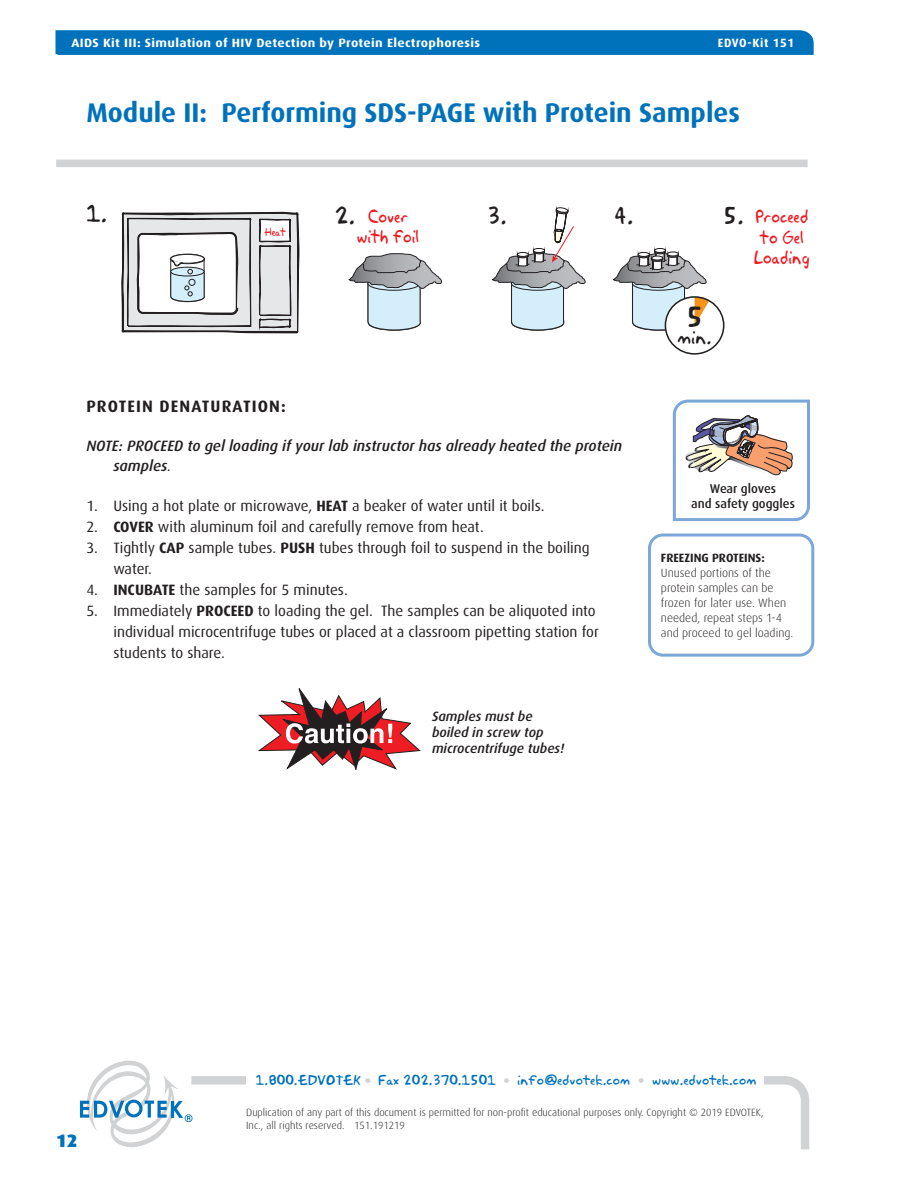
<style>
.page{position:relative;width:918px;height:1188px;background:#fff}
.page>*{position:absolute;margin:0;border:0;box-sizing:border-box;transform-origin:0 0}
.t1{font:700 27px "Dax";color:#0072bc}
.t2{font:25.65px "Akbar Plain";color:#231f20}
.t3{font:21.45px "Akbar Plain";color:#231f20}
.t4{font:900 18px "Dax";color:#0072bc}
.t5{font:16.95px "Akbar Plain";color:#231f20}
.t6{font:16.8px/20.2px "Akbar Plain";color:#ee1d23;scale:.9 1}
.t7{font:700 16.5px "Dax";letter-spacing:.065em;color:#231f20}
.t8{font:15px/21px "Dax";color:#231f20}
.t9{font:italic 500 15px/19.5px "Dax";color:#231f20}
.t10{font:italic 500 13.5px/16.2px "Dax";color:#231f20}
.t11{font:12.75px "Akbar Plain";color:#0072bc}
.t12{font:500 12.6px/15.1px "Dax";color:#231f20;text-align:center}
.t13{font:300 12px/15px "Dax";color:#231f20}
.t14{font:700 12px "Dax";letter-spacing:.025em;color:#fff;scale:1.1 1}
.t15{font:700 12px "Dax";letter-spacing:.05em;color:#fff}
.t16{font:700 12px "Dax";color:#231f20}
.t17{font:300 10.5px/12.6px "Dax";color:#231f20}
.t18{font:10.35px "Akbar Plain";color:#ee1d23;scale:.9 1}
.s1{font-size:21.45px;color:#231f20}
.s2{font-weight:400}
.s3{font-weight:700}
.s4{font-family:"Frutiger";font-weight:900;color:#d1d2d4}
</style>
<div class="page">
<div style="left:56px;top:160px;width:752px;height:7px;background:#d1d2d4"></div>
<div style="left:648px;top:534px;width:166px;height:123px;border:3px solid #7ba8d8;border-radius:14px"></div>
<svg style="left:121px;top:211px;width:179px;height:123px"></svg>
<svg style="left:348px;top:253px;width:94px;height:78px"></svg>
<svg style="left:492px;top:205px;width:233px;height:150px"></svg>
<svg style="left:672px;top:399px;width:138px;height:123px"></svg>
<svg style="left:259px;top:688px;width:161px;height:82px"></svg>
<svg style="left:193px;top:1076px;width:616px;height:73px"></svg>
<div style="left:246px;top:1068px;width:517px;height:25px;background:#fff"></div>
<svg style="left:80px;top:1061px;width:113px;height:87px"></svg>
<svg style="left:56px;top:30px;width:758px;height:25px;background:#0373bc"></svg>
<p class="t14" style="left:71px;top:36px;width:373px">AIDS Kit III: Simulation of HIV Detection by Protein Electrophoresis</p>
<p class="t15" style="left:718px;top:36px;width:78px">EDVO-Kit 151</p>
<p class="t15" style="left:720px;top:37px;width:78px">EDVO-Kit 151</p>
<h1 class="t1" style="left:86px;top:98px;width:655px">Module II: Performing SDS-PAGE with Protein Samples</h1>
<h3 class="t3" style="left:86px;top:196px;width:22px">1.</h3>
<p class="t6" style="left:357px;top:205px;width:71px;text-indent:-22px"><span class="s1">2.</span> Cover with foil</p>
<p class="t6" style="left:754px;top:205px;width:63px;text-align:center">Proceed to Gel<br>Loading</p>
<h3 class="t3" style="left:487px;top:198px;width:22px">3.</h3>
<h3 class="t3" style="left:613px;top:198px;width:22px">4.</h3>
<h3 class="t3" style="left:723px;top:198px;width:22px">5.</h3>
<p class="t18" style="left:264px;top:224px;width:26px">Heat</p>
<p class="t7" style="left:86px;top:397px;width:201px">PROTEIN DENATURATION:</p>
<p class="t9" style="left:113px;top:436px;width:510px;text-indent:-27px">NOTE: PROCEED to gel loading if your lab instructor has already heated the protein samples<span class="s2">.</span></p>
<p class="t8" style="left:86px;top:496px;width:460px">1. Using a hot plate or microwave, <span class="s3">HEAT</span> a beaker of water until it boils.</p>
<p class="t8" style="left:86px;top:517px;width:399px">2. <span class="s3">COVER</span> with aluminum foil and carefully remove from heat.</p>
<p class="t8" style="left:113px;top:538px;width:478px;text-indent:-27px">3. Tightly <span class="s3">CAP</span> sample tubes. <span class="s3">PUSH</span> tubes through foil to suspend in the boiling water.</p>
<p class="t8" style="left:86px;top:580px;width:263px">4. <span class="s3">INCUBATE</span> the samples for 5 minutes.</p>
<p class="t8" style="left:113px;top:601px;width:487px;text-indent:-27px">5. Immediately <span class="s3">PROCEED</span> to loading the gel. The samples can be aliquoted into individual microcentrifuge tubes or placed at a classroom pipetting station for students to share.</p>
<p class="t10" style="left:432px;top:708px;width:134px">Samples must be boiled in screw top microcentrifuge tubes!</p>
<h2 class="t2" style="left:686px;top:296px;width:19px">5</h2>
<p class="t5" style="left:677px;top:323px;width:36px">min.</p>
<p class="t12" style="left:691px;top:481px;width:105px">Wear gloves<br>and safety goggles</p>
<p class="t16" style="left:661px;top:551px;width:105px">FREEZING PROTEINS:</p>
<p class="t13" style="left:661px;top:565px;width:134px">Unused portions of the protein samples can be frozen for later use. When needed, repeat steps 1-4 and proceed to gel loading.</p>
<p class="t11" style="left:256px;top:1070px;width:502px">1.800.EDVOTEK <span class="s4">•</span> Fax 202.370.1501 <span class="s4">•</span> info@edvotek.com <span class="s4">•</span> www.edvotek.com</p>
<p class="t4" style="left:56px;top:1130px;width:23px">12</p>
<p class="t17" style="left:246px;top:1106px;width:519px">Duplication of any part of this document is permitted for non-profit educational purposes only. Copyright © 2019 EDVOTEK,<br>Inc., all rights reserved. 151.191219</p>
</div>
